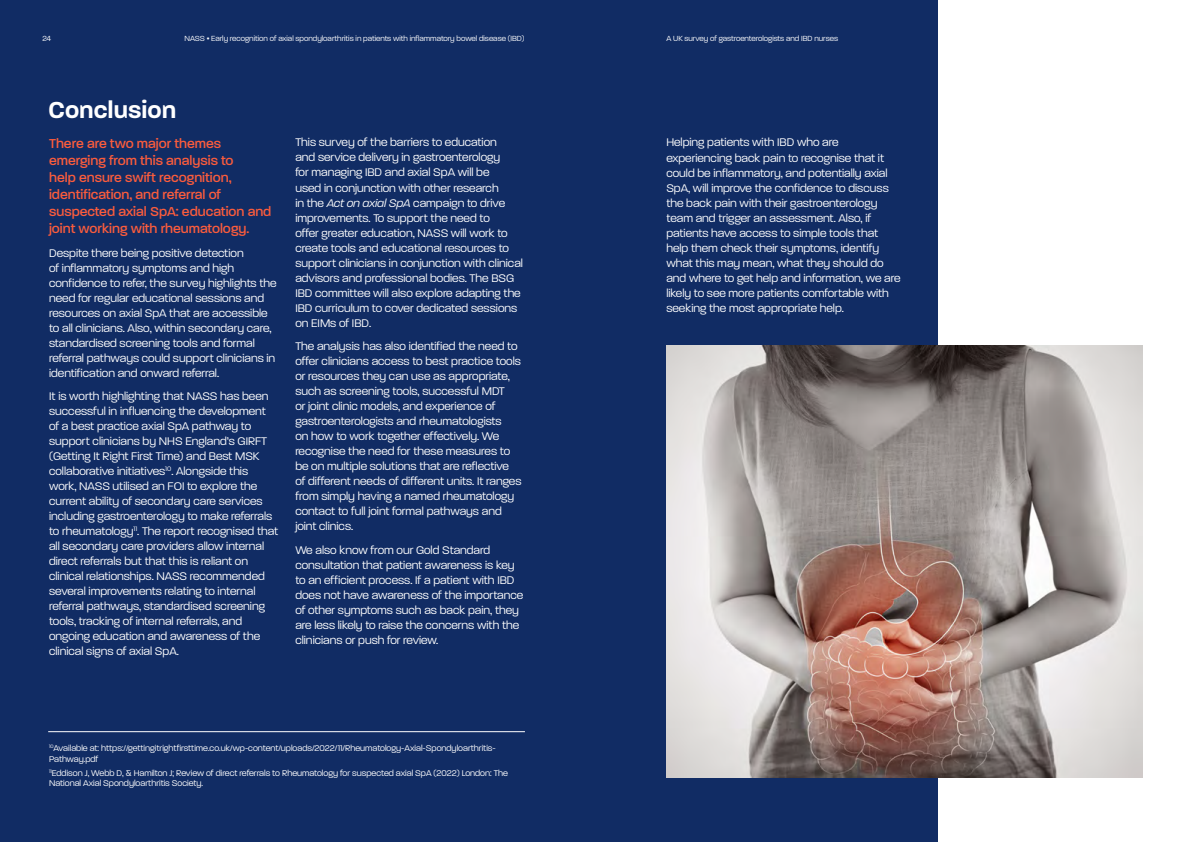
<style>
.page{position:relative;width:1191px;height:842px;background:#fff}
.page>*{position:absolute;margin:0;border:0;box-sizing:border-box;transform-origin:0 0}
.t1{font:600 25px "Paralucent";color:#fff}
.t2{font:500 14px/17px "Paralucent";color:#fc5c3d}
.t3{font:300 12px/15px "Paralucent";color:#fff}
.t4{font:300 9px/10.8px "Paralucent";color:#fff}
.t5{font:300 8px "Paralucent";color:#fff}
.s1{font-style:italic}
</style>
<div class="page">
<div style="left:0;top:0;width:937px;height:842px;background:#112c64"></div>
<img style="left:666px;top:346px;width:476px;height:432px">
<hr style="left:48px;top:731px;width:477px;height:1px;background:#fff">
<p class="t5" style="left:43px;top:34px;width:10px">24</p>
<p class="t5" style="left:184px;top:34px;width:342px">NASS • Early recognition of axial spondyloarthritis in patients with inflammatory bowel disease (IBD)</p>
<p class="t5" style="left:666px;top:34px;width:173px">A UK survey of gastroenterologists and IBD nurses</p>
<p class="t1" style="left:48px;top:95px;width:129px">Conclusion</p>
<p class="t2" style="left:49px;top:135px;width:224px">There are two major themes emerging from this analysis to<br>help ensure swift recognition, identification, and referral of suspected axial SpA: education and joint working with rheumatology.</p>
<p class="t3" style="left:49px;top:245px;width:229px">Despite there being positive detection<br>of inflammatory symptoms and high confidence to refer, the survey highlights the need for regular educational sessions and resources on axial SpA that are accessible to all clinicians. Also, within secondary care, standardised screening tools and formal referral pathways could support clinicians in identification and onward referral.</p>
<p class="t3" style="left:49px;top:389px;width:231px">It is worth highlighting that NASS has been successful in influencing the development of a best practice axial SpA pathway to support clinicians by NHS England’s GIRFT (Getting It Right First Time) and Best MSK collaborative initiatives<sup>10</sup>. Alongside this work, NASS utilised an FOI to explore the current ability of secondary care services including gastroenterology to make referrals to rheumatology<sup>11</sup>. The report recognised that all secondary care providers allow internal direct referrals but that this is reliant on clinical relationships. NASS recommended several improvements relating to internal referral pathways, standardised screening tools, tracking of internal referrals, and ongoing education and awareness of the clinical signs of axial SpA.</p>
<p class="t3" style="left:295px;top:135px;width:229px">This survey of the barriers to education<br>and service delivery in gastroenterology<br>for managing IBD and axial SpA will be<br>used in conjunction with other research<br>in the <span class="s1">Act on axial SpA</span> campaign to drive improvements. To support the need to<br>offer greater education, NASS will work to create tools and educational resources to support clinicians in conjunction with clinical advisors and professional bodies. The BSG IBD committee will also explore adapting the IBD curriculum to cover dedicated sessions on EIMs of IBD.</p>
<p class="t3" style="left:295px;top:339px;width:228px">The analysis has also identified the need to offer clinicians access to best practice tools or resources they can use as appropriate, such as screening tools, successful MDT<br>or joint clinic models, and experience of gastroenterologists and rheumatologists<br>on how to work together effectively. We recognise the need for these measures to be on multiple solutions that are reflective of different needs of different units. It ranges from simply having a named rheumatology contact to full joint formal pathways and joint clinics.</p>
<p class="t3" style="left:295px;top:542px;width:229px">We also know from our Gold Standard consultation that patient awareness is key to an efficient process. If a patient with IBD does not have awareness of the importance of other symptoms such as back pain, they are less likely to raise the concerns with the clinicians or push for review.</p>
<p class="t4" style="left:49px;top:743px;width:448px"><sup>10</sup>Available at: https://gettingitrightfirsttime.co.uk/wp-content/uploads/2022/11/Rheumatology-Axial-Spondyloarthritis-<br>Pathway.pdf</p>
<p class="t4" style="left:49px;top:767px;width:460px"><sup>11</sup>Eddison J, Webb D, &amp; Hamilton J; Review of direct referrals to Rheumatology for suspected axial SpA (2022) London: The<br>National Axial Spondyloarthritis Society.</p>
<p class="t3" style="left:666px;top:135px;width:235px">Helping patients with IBD who are experiencing back pain to recognise that it could be inflammatory, and potentially axial SpA, will improve the confidence to discuss the back pain with their gastroenterology team and trigger an assessment. Also, if patients have access to simple tools that help them check their symptoms, identify what this may mean, what they should do and where to get help and information, we are likely to see more patients comfortable with seeking the most appropriate help.</p>
</div>
